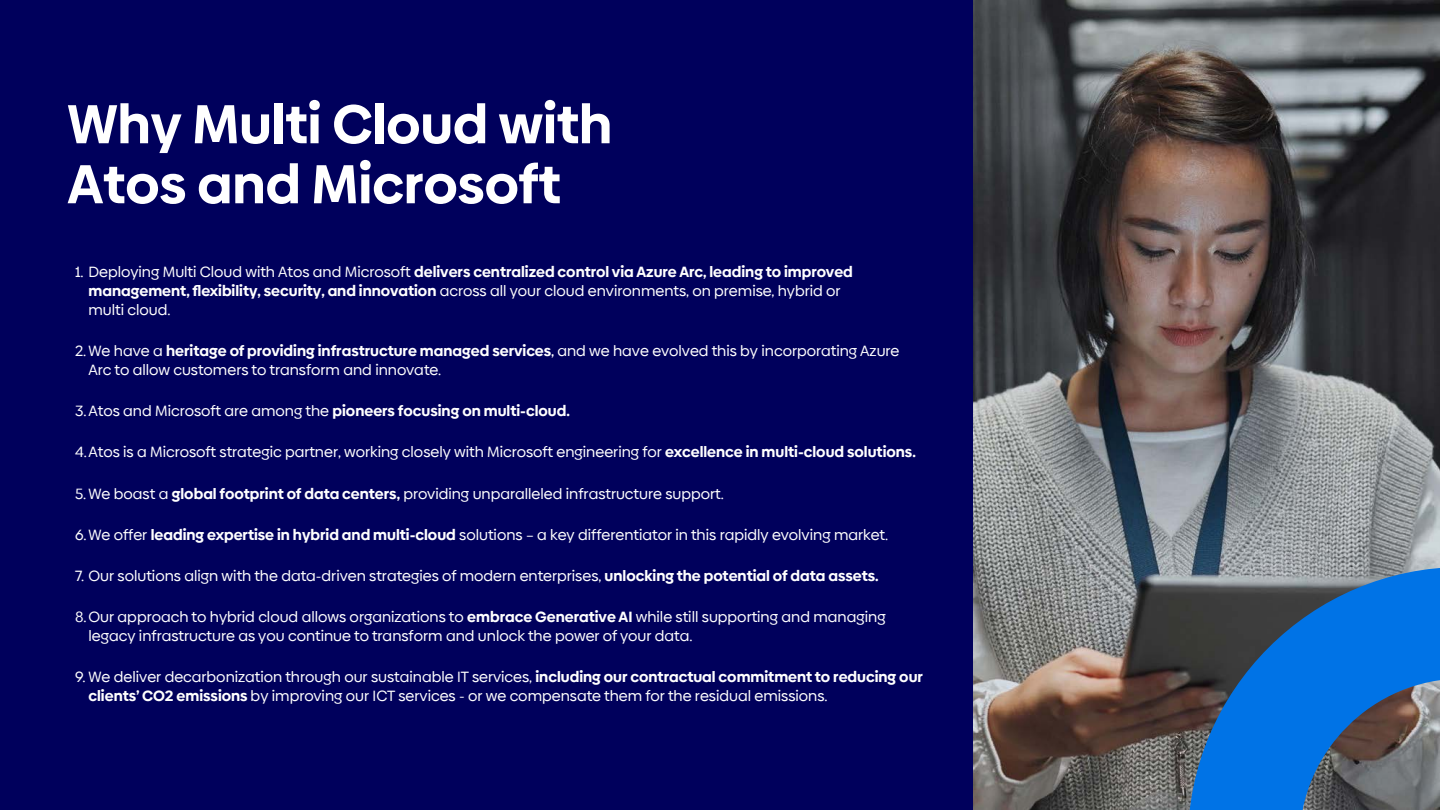
<style>
.page{position:relative;width:1440px;height:810px;background:#00005c}
.page>*{position:absolute;margin:0;border:0;box-sizing:border-box;transform-origin:0 0}
.t1{font:700 54.75px/60px "Biennale";color:#fff}
.t2{font:15px/18.8px "Biennale";color:#fff}
.t3{font:700 15px "Biennale";color:#fff}
.s1{font-weight:700}
.s2{font-weight:500}
.s3{font-weight:400}
</style>
<div class="page">
<img style="left:974px;top:0;width:466px;height:810px">
<svg style="left:1188px;top:567px;width:252px;height:243px;background:#2d68a4"></svg>
<h1 class="t1" style="left:68px;top:94px;width:546px">Why Multi Cloud with<br>Atos and Microsoft</h1>
<p class="t2" style="left:88px;top:263px;width:766px;text-indent:-14px">1. Deploying Multi Cloud with Atos and Microsoft <span class="s1">delivers centralized control via Azure Arc, leading to improved management, flexibility, security, and innovation</span> across all your cloud environments, on premise, hybrid or multi cloud.</p>
<p class="t2" style="left:88px;top:341px;width:813px;text-indent:-14px">2. We have a <span class="s1">heritage of providing infrastructure managed services</span><span class="s2">,</span> and we have evolved this by incorporating Azure<br>Arc to allow customers to transform and innovate.</p>
<p class="t3" style="left:75px;top:401px;width:496px"><span class="s3">3.Atos and Microsoft are among the</span> pioneers focusing on multi-cloud.</p>
<p class="t2" style="left:75px;top:443px;width:842px">4.Atos is a Microsoft strategic partner, working closely with Microsoft engineering for <span class="s1">excellence in multi-cloud solutions.</span></p>
<p class="t2" style="left:75px;top:484px;width:650px">5.We boast a <span class="s1">global footprint of data centers,</span> providing unparalleled infrastructure support.</p>
<p class="t2" style="left:75px;top:525px;width:815px">6.We offer <span class="s1">leading expertise in hybrid and multi-cloud</span> solutions – a key differentiator in this rapidly evolving market.</p>
<p class="t2" style="left:75px;top:566px;width:805px">7. Our solutions align with the data-driven strategies of modern enterprises, <span class="s1">unlocking the potential of data assets.</span></p>
<p class="t2" style="left:88px;top:608px;width:799px;text-indent:-14px">8.Our approach to hybrid cloud allows organizations to <span class="s1">embrace Generative AI</span> while still supporting and managing legacy infrastructure as you continue to transform and unlock the power of your data.</p>
<p class="t2" style="left:88px;top:668px;width:836px;text-indent:-14px">9. We deliver decarbonization through our sustainable IT services, <span class="s1">including our contractual commitment to reducing our clients’ CO2 emissions</span> by improving our ICT services - or we compensate them for the residual emissions.</p>
</div>
